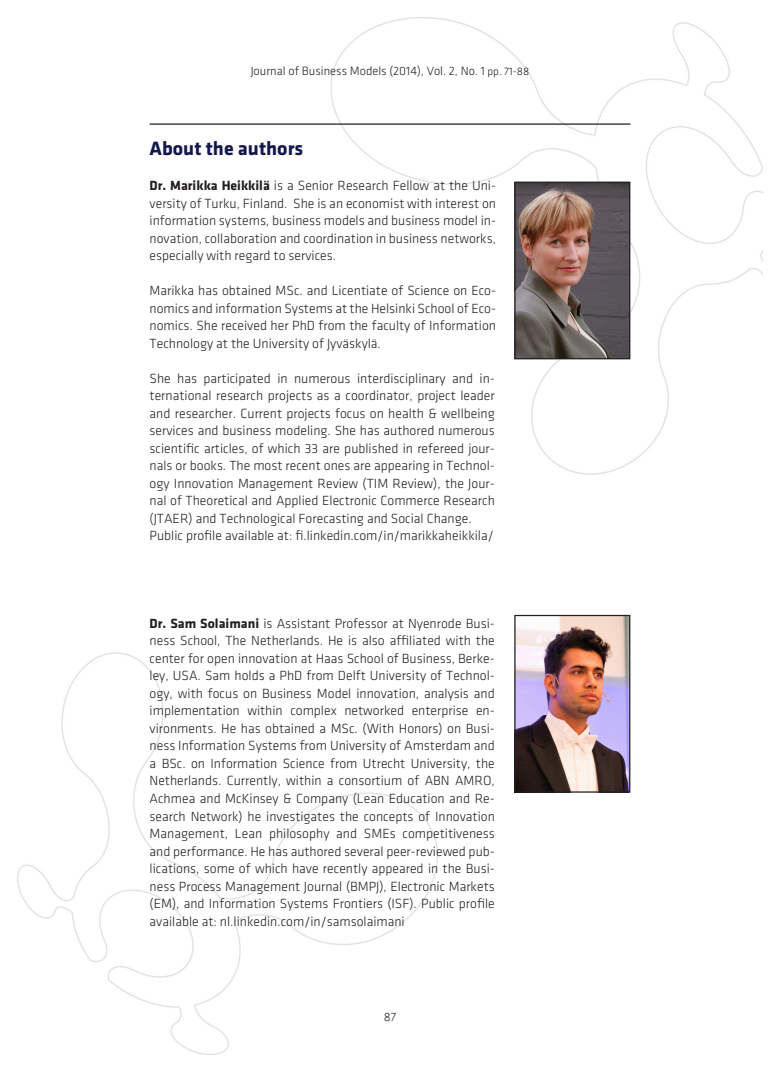
<style>
.page{position:relative;width:780px;height:1088px;background:#fff}
.page>*{position:absolute;margin:0;border:0;box-sizing:border-box;transform-origin:0 0}
.Overskrift{font:700 20px "Klavika";color:#13184a}
.Brødtekst{font:300 13.75px/17.5px "Klavika";color:#231f20;text-align:justify}
.t1{font:300 12.5px "Klavika";color:#231f20}
.s1{font-size:11.25px}
.s2{font-weight:700}
</style>
<div class="page">
<img style="left:18px;top:18px;width:744px;height:1037px">
<hr style="left:150px;top:123px;width:480px;height:2px;background:#231f20">
<img style="left:516px;top:184px;width:112px;height:173px">
<div style="left:514px;top:182px;width:116px;height:177px;border:1px solid #231f20"></div>
<img style="left:516px;top:617px;width:112px;height:174px">
<div style="left:514px;top:615px;width:116px;height:178px;border:1px solid #231f20"></div>
<p class="t1" style="left:251px;top:64px;width:280px">Journal of Business Models (2014), Vol. 2, No. 1 <span class="s1">pp. 71-88</span></p>
<p class="Overskrift" style="left:150px;top:138px;width:155px">About the authors</p>
<p class="Brødtekst" style="left:150px;top:177px;width:348px"><span class="s2">Dr. Marikka Heikkilä</span> is a Senior Research Fellow at the Uni&shy;versity of Turku, Finland. She is an economist with interest on information systems, business models and business model in&shy;novation, collaboration and coordination in business networks, especially with regard to services.</p>
<p class="Brødtekst" style="left:150px;top:282px;width:348px">Marikka has obtained MSc. and Licentiate of Science on Eco&shy;nomics and information Systems at the Helsinki School of Eco&shy;nomics. She received her PhD from the faculty of Information Technology at the University of Jyväskylä.</p>
<p class="Brødtekst" style="left:150px;top:370px;width:347px">She has participated in numerous interdisciplinary and in&shy;ternational research projects as a coordinator, project leader and researcher. Current projects focus on health &amp; wellbeing services and business modeling. She has authored numerous scientific articles, of which 33 are published in refereed jour&shy;nals or books. The most recent ones are appearing in Technol&shy;ogy Innovation Management Review (TIM Review), the Jour&shy;nal of Theoretical and Applied Electronic Commerce Research (JTAER) and Technological Forecasting and Social Change.</p>
<p class="Brødtekst" style="left:150px;top:527px;width:346px">Public profile available at: fi.linkedin.com/in/marikkaheikkila/</p>
<p class="Brødtekst" style="left:150px;top:615px;width:347px"><span class="s2">Dr. Sam Solaimani</span> is Assistant Professor at Nyenrode Busi&shy;ness School, The Netherlands. He is also affiliated with the center for open innovation at Haas School of Business, Berke&shy;ley, USA. Sam holds a PhD from Delft University of Technol&shy;ogy, with focus on Business Model innovation, analysis and implementation within complex networked enterprise en&shy;vironments. He has obtained a MSc. (With Honors) on Busi&shy;ness Information Systems from University of Amsterdam and a BSc. on Information Science from Utrecht University, the Netherlands. Currently, within a consortium of ABN AMRO, Achmea and McKinsey &amp; Company (Lean Education and Re&shy;search Network) he investigates the concepts of Innovation Management, Lean philosophy and SMEs competitiveness and performance. He has authored several peer-reviewed pub&shy;lications, some of which have recently appeared in the Busi&shy;ness Process Management Journal (BMPJ), Electronic Markets (EM), and Information Systems Frontiers (ISF). Public profile available at: nl.linkedin.com/in/samsolaimani</p>
<p class="t1" style="left:384px;top:1010px;width:14px">87</p>
</div>
